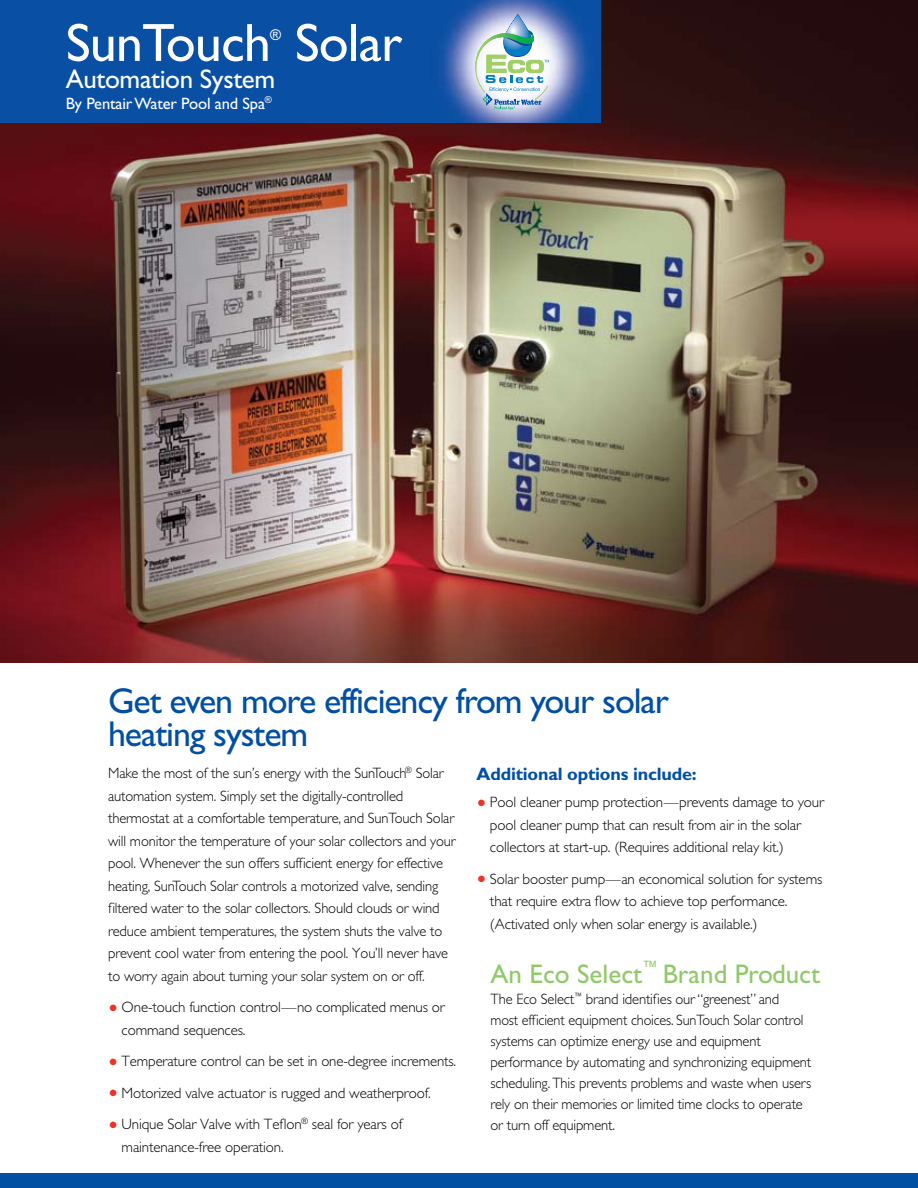
<style>
.page{position:relative;width:918px;height:1188px;background:#fff}
.page>*{position:absolute;margin:0;border:0;box-sizing:border-box;transform-origin:0 0}
.t1{font:54px "Gill Sans Std";letter-spacing:-.015em;color:#fff}
.t2{font:36px/33px "Gill Sans Std";letter-spacing:-.03em;color:#004fa3}
.t3{font:27px "Gill Sans Std";color:#8fc969}
.t4{font:27px "Gill Sans Std";letter-spacing:-.015em;color:#fff}
.t5{font:700 18px "Gill Sans Std";letter-spacing:-.01em;color:#004fa3}
.t6{font:16.5px "Gill Sans Std";letter-spacing:-.01em;color:#fff}
.t7{font:300 15px/22.5px "Gill Sans Std";letter-spacing:-.01em;color:#000}
.t8{font:14.85px "Gill Sans Std";color:#fff}
.s1{font-weight:800;font-size:20.25px;color:#ee3224}
</style>
<div class="page">
<img style="left:0;top:0;width:918px;height:663px">
<img style="left:0;top:0;width:601px;height:123px">
<svg style="left:475px;top:14px;width:74px;height:96px"></svg>
<div style="left:0;top:1174px;width:918px;height:14px;background:#004fa3"></div>
<h1 class="t1" style="left:66px;top:12px;width:338px">SunTouch Solar</h1>
<p class="t8" style="left:270px;top:27px;width:13px">®</p>
<h3 class="t4" style="left:66px;top:63px;width:211px">Automation System</h3>
<p class="t6" style="left:66px;top:94px;width:208px">By Pentair Water Pool and Spa<sup>®</sup></p>
<h2 class="t2" style="left:108px;top:685px;width:563px">Get even more efficiency from your solar heating system</h2>
<p class="t7" style="left:108px;top:762px;width:349px">Make the most of the sun’s energy with the SunTouch<sup>®</sup> Solar automation system. Simply set the digitally-controlled thermostat at a comfortable temperature, and SunTouch Solar will monitor the temperature of your solar collectors and your pool. Whenever the sun offers sufficient energy for effective heating, SunTouch Solar controls a motorized valve, sending filtered water to the solar collectors. Should clouds or wind reduce ambient temperatures, the system shuts the valve to prevent cool water from entering the pool. You’ll never have to worry again about turning your solar system on or off.</p>
<p class="t7" style="left:122px;top:996px;width:325px;text-indent:-13px"><span class="s1">•</span> One-touch function control—no complicated menus or command sequences.</p>
<p class="t7" style="left:108px;top:1050px;width:350px"><span class="s1">•</span> Temperature control can be set in one-degree increments.</p>
<p class="t7" style="left:108px;top:1082px;width:324px"><span class="s1">•</span> Motorized valve actuator is rugged and weatherproof.</p>
<p class="t7" style="left:122px;top:1113px;width:282px;text-indent:-14px"><span class="s1">•</span> Unique Solar Valve with Teflon<sup>®</sup> seal for years of maintenance-free operation.</p>
<p class="t5" style="left:477px;top:764px;width:222px">Additional options include:</p>
<p class="t7" style="left:490px;top:791px;width:336px;text-indent:-13px"><span class="s1">•</span> Pool cleaner pump protection—prevents damage to your pool cleaner pump that can result from air in the solar collectors at start-up. (Requires additional relay kit.)</p>
<p class="t7" style="left:490px;top:868px;width:334px;text-indent:-13px"><span class="s1">•</span> Solar booster pump—an economical solution for systems that require extra flow to achieve top performance. (Activated only when solar energy is available.)</p>
<h3 class="t3" style="left:490px;top:958px;width:331px">An Eco Select<sup>™</sup> Brand Product</h3>
<p class="t7" style="left:490px;top:988px;width:322px;line-height:21px">The Eco Select<sup>™</sup> brand identifies our “greenest” and<br>most efficient equipment choices. SunTouch Solar control systems can optimize energy use and equipment performance by automating and synchronizing equipment scheduling. This prevents problems and waste when users rely on their memories or limited time clocks to operate or turn off equipment.</p>
</div>
